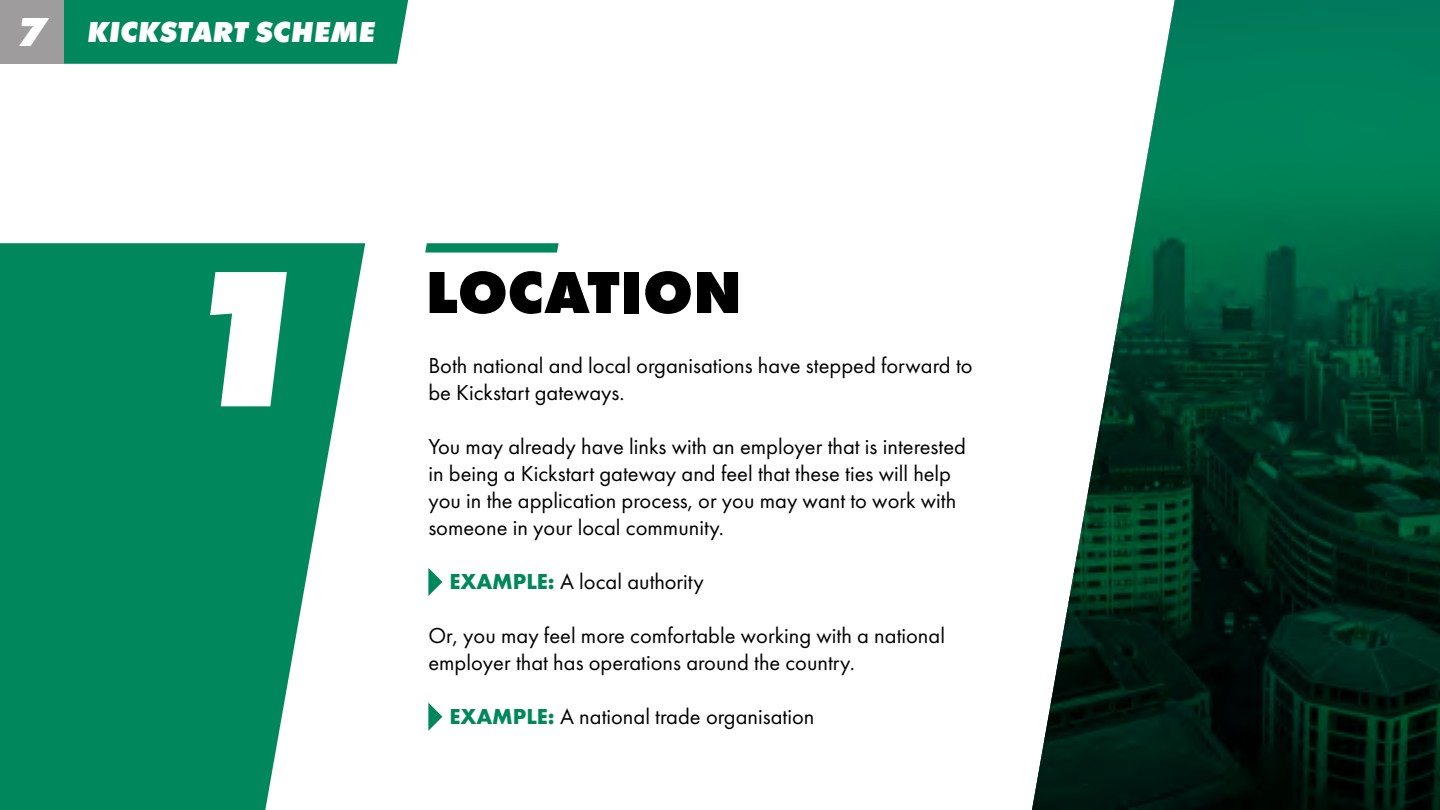
<style>
.page{position:relative;width:1440px;height:810px;background:#fff}
.page>*{position:absolute;margin:0;border:0;box-sizing:border-box;transform-origin:0 0}
.t1{font:italic 800 201.3px "Futura PT";color:#fff}
.t2{font:800 61.5px "Futura PT";color:#000}
.t3{font:italic 800 30px "Futura PT";letter-spacing:-.005em;color:#fff}
.t4{font:22.5px/27px "Futura PT";color:#000101}
.s1{font-size:42px}
.s2{font-weight:700;color:#00885c}
</style>
<div class="page">
<div style="left:64px;top:0;width:344px;height:64px;background:#00885c"></div>
<div style="left:0;top:0;width:64px;height:64px;background:#9e9c9c"></div>
<svg style="left:0;top:243px;width:365px;height:567px;background:#229872"></svg>
<svg style="left:425px;top:243px;width:134px;height:10px"></svg>
<svg style="left:1032px;top:0;width:408px;height:810px"></svg>
<svg style="left:428px;top:568px;width:14px;height:28px"></svg>
<svg style="left:428px;top:703px;width:14px;height:28px"></svg>
<h3 class="t3" style="left:17px;top:12px;width:360px"><span class="s1">7</span> KICKSTART SCHEME</h3>
<h1 class="t1" style="left:172px;top:209px;width:144px">1</h1>
<h2 class="t2" style="left:426px;top:253px;width:318px">LOCATION</h2>
<p class="t4" style="left:428px;top:352px;width:546px">Both national and local organisations have stepped forward to be Kickstart gateways.</p>
<p class="t4" style="left:428px;top:433px;width:539px">You may already have links with an employer that is interested in being a Kickstart gateway and feel that these ties will help you in the application process, or you may want to work with someone in your local community.</p>
<p class="t4" style="left:449px;top:568px;width:256px"><span class="s2">EXAMPLE:</span> A local authority</p>
<p class="t4" style="left:428px;top:622px;width:518px">Or, you may feel more comfortable working with a national employer that has operations around the country.</p>
<p class="t4" style="left:449px;top:703px;width:367px"><span class="s2">EXAMPLE:</span> A national trade organisation</p>
</div>
